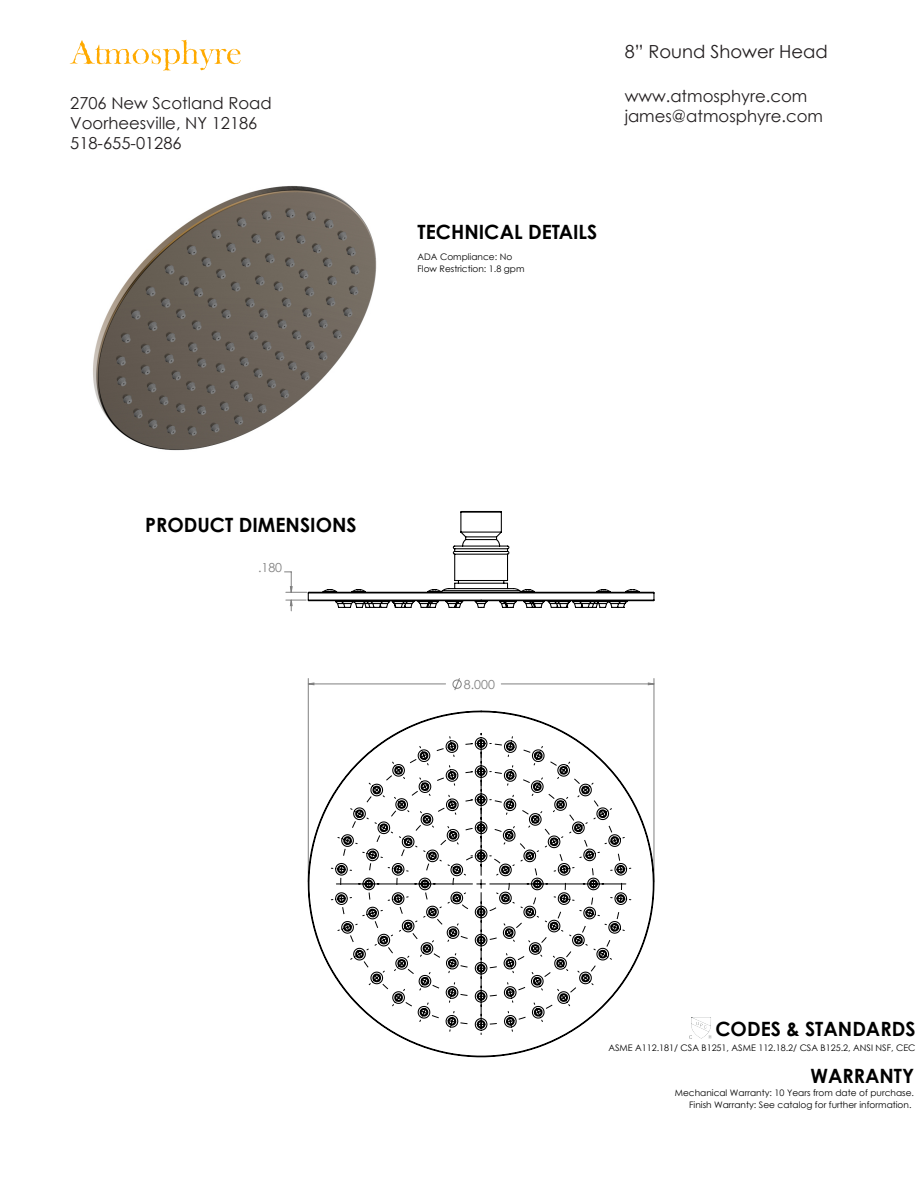
<style>
.page{position:relative;width:918px;height:1188px;background:#fff}
.page>*{position:absolute;margin:0;border:0;box-sizing:border-box;transform-origin:0 0}
.t1{font:500 72px "Tipo Graphia";color:#fa0}
.t2{font:700 19.65px "Century Gothic";color:#000}
.t3{font:18px "Century Gothic";color:#231f20}
.t4{font:16.5px/19.8px "Century Gothic";color:#231f20}
.t5{font:12.45px "Century Gothic";color:#808080}
.t6{font:9px/12px "Century Gothic";color:#000;text-align:right}
</style>
<div class="page">
<img style="left:93px;top:186px;width:284px;height:265px">
<img style="left:690px;top:1018px;width:21px;height:21px">
<hr style="left:308px;top:679px;width:1px;height:203px;background:#808080">
<hr style="left:654px;top:679px;width:1px;height:203px;background:#808080">
<svg style="left:307px;top:710px;width:348px;height:348px"></svg>
<svg style="left:285px;top:511px;width:370px;height:180px"></svg>
<h1 class="t1" style="left:70px;top:10px;width:173px">Atmosphyre</h1>
<h3 class="t4" style="left:70px;top:93px;width:203px">2706 New Scotland Road<br>Voorheesville, NY 12186<br>518-655-01286</h3>
<h3 class="t3" style="left:625px;top:39px;width:205px">8” Round Shower Head</h3>
<h3 class="t4" style="left:625px;top:86px;width:200px">www.atmosphyre.com james@atmosphyre.com</h3>
<h2 class="t2" style="left:418px;top:217px;width:181px">TECHNICAL DETAILS</h2>
<p class="t6" style="left:418px;top:250px;width:109px;text-align:left">ADA Compliance: No<br>Flow Restriction: 1.8 gpm</p>
<h2 class="t2" style="left:145px;top:510px;width:213px">PRODUCT DIMENSIONS</h2>
<h3 class="t5" style="left:258px;top:559px;width:26px">.180</h3>
<h3 class="t5" style="left:464px;top:676px;width:33px">8.000</h3>
<h2 class="t2" style="left:715px;top:1014px;width:202px">CODES &amp; STANDARDS</h2>
<p class="t6" style="left:608px;top:1042px;width:309px">ASME A112.181/ CSA B1251, ASME 112.18.2/ CSA B125.2, ANSI NSF, CEC</p>
<h2 class="t2" style="left:811px;top:1061px;width:105px">WARRANTY</h2>
<p class="t6" style="left:675px;top:1086px;width:241px">Mechanical Warranty: 10 Years from date of purchase.<br>Finish Warranty: See catalog for further information.</p>
</div>
